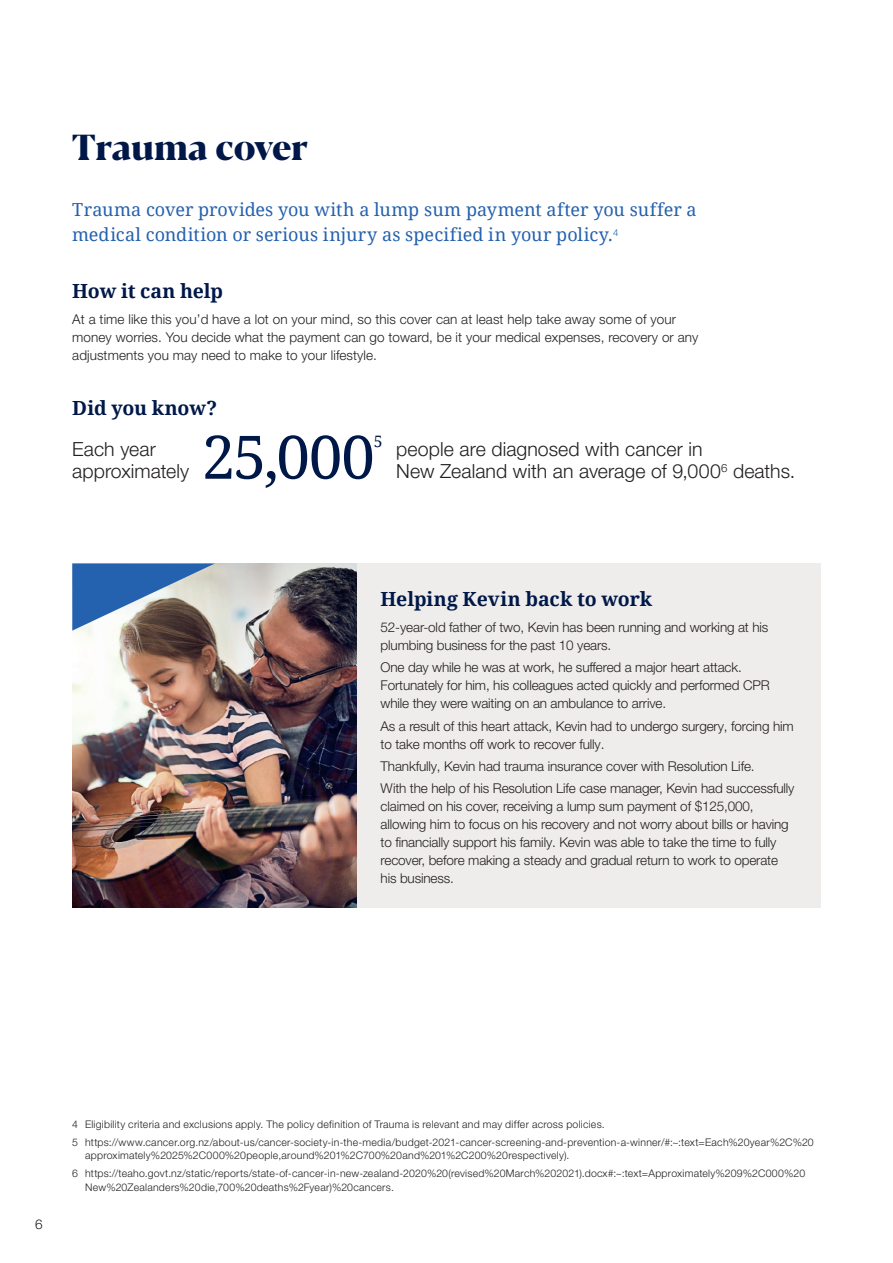
<style>
.page{position:relative;width:893px;height:1263px;background:#fff}
.page>*{position:absolute;margin:0;border:0;box-sizing:border-box;transform-origin:0 0}
.t1{font:60px "Noto Serif";color:#001848}
.t2{font:700 expanded 36px "Blacker Pro Dis";letter-spacing:-.015em;color:#001848}
.t3{font:300 19.5px/22.5px "Helvetica Neue LT Pro";letter-spacing:.005em;color:#231f20}
.t4{font:700 19.5px "Noto Serif";letter-spacing:-.005em;color:#001848}
.t5{font:18px/25.5px "Noto Serif";color:#2461ae}
.t6{font:15.75px "Noto Serif";color:#001848}
.t7{font:300 13.5px/18px "Helvetica Neue LT Pro";letter-spacing:-.01em;color:#231f20}
.t8{font:300 10.5px/17.7px "Helvetica Neue LT Pro";letter-spacing:.025em;color:#231f20}
</style>
<div class="page">
<img style="left:72px;top:563px;width:285px;height:345px">
<svg style="left:72px;top:563px;width:143px;height:68px;background:#6b85a6"></svg>
<div style="left:357px;top:563px;width:464px;height:345px;background:#efedeb"></div>
<h2 class="t2" style="left:72px;top:121px;width:237px">Trauma cover</h2>
<h3 class="t5" style="left:72px;top:196px;width:626px">Trauma cover provides you with a lump sum payment after you suffer a medical condition or serious injury as specified in your policy.<sup>4</sup></h3>
<h3 class="t4" style="left:72px;top:277px;width:152px">How it can help</h3>
<p class="t7" style="left:72px;top:310px;width:628px">At a time like this you’d have a lot on your mind, so this cover can at least help take away some of your money worries. You decide what the payment can go toward, be it your medical expenses, recovery or any adjustments you may need to make to your lifestyle.</p>
<h3 class="t4" style="left:72px;top:394px;width:146px">Did you know?</h3>
<h1 class="t1" style="left:202px;top:416px;width:174px">25,000</h1>
<p class="t6" style="left:374px;top:431px;width:10px">5</p>
<h3 class="t3" style="left:72px;top:437px;width:118px">Each year approximately</h3>
<h3 class="t3" style="left:396px;top:437px;width:400px">people are diagnosed with cancer in<br>New Zealand with an average of 9,000<sup>6</sup> deaths.</h3>
<h3 class="t4" style="left:381px;top:585px;width:273px">Helping Kevin back to work</h3>
<p class="t7" style="left:381px;top:618px;width:389px">52-year-old father of two, Kevin has been running and working at his plumbing business for the past 10 years.</p>
<p class="t7" style="left:381px;top:658px;width:391px">One day while he was at work, he suffered a major heart attack.<br>Fortunately for him, his colleagues acted quickly and performed CPR while they were waiting on an ambulance to arrive.</p>
<p class="t7" style="left:381px;top:716px;width:415px">As a result of this heart attack, Kevin had to undergo surgery, forcing him to take months off work to recover fully.</p>
<p class="t7" style="left:381px;top:755px;width:415px;line-height:22.2px">Thankfully, Kevin had trauma insurance cover with Resolution Life.<br>With the help of his Resolution Life case manager, Kevin had successfully</p>
<p class="t7" style="left:381px;top:797px;width:410px">claimed on his cover, receiving a lump sum payment of $125,000, allowing him to focus on his recovery and not worry about bills or having to financially support his family. Kevin was able to take the time to fully recover, before making a steady and gradual return to work to operate his business.</p>
<p class="t7" style="left:35px;top:1215px;width:9px">6</p>
<p class="t8" style="left:72px;top:1115px;width:743px">4 Eligibility criteria and exclusions apply. The policy definition of Trauma is relevant and may differ across policies.<br>5 https://www.cancer.org.nz/about-us/cancer-society-in-the-media/budget-2021-cancer-screening-and-prevention-a-winner/#:~:text=Each%20year%2C%20</p>
<p class="t8" style="left:72px;top:1147px;width:734px;text-indent:13px">approximately%2025%2C000%20people,around%201%2C700%20and%201%2C200%20respectively).<br>6 https://teaho.govt.nz/static/reports/state-of-cancer-in-new-zealand-2020%20(revised%20March%202021).docx#:~:text=Approximately%209%2C000%20</p>
<p class="t8" style="left:85px;top:1178px;width:310px">New%20Zealanders%20die,700%20deaths%2Fyear)%20cancers.</p>
</div>
